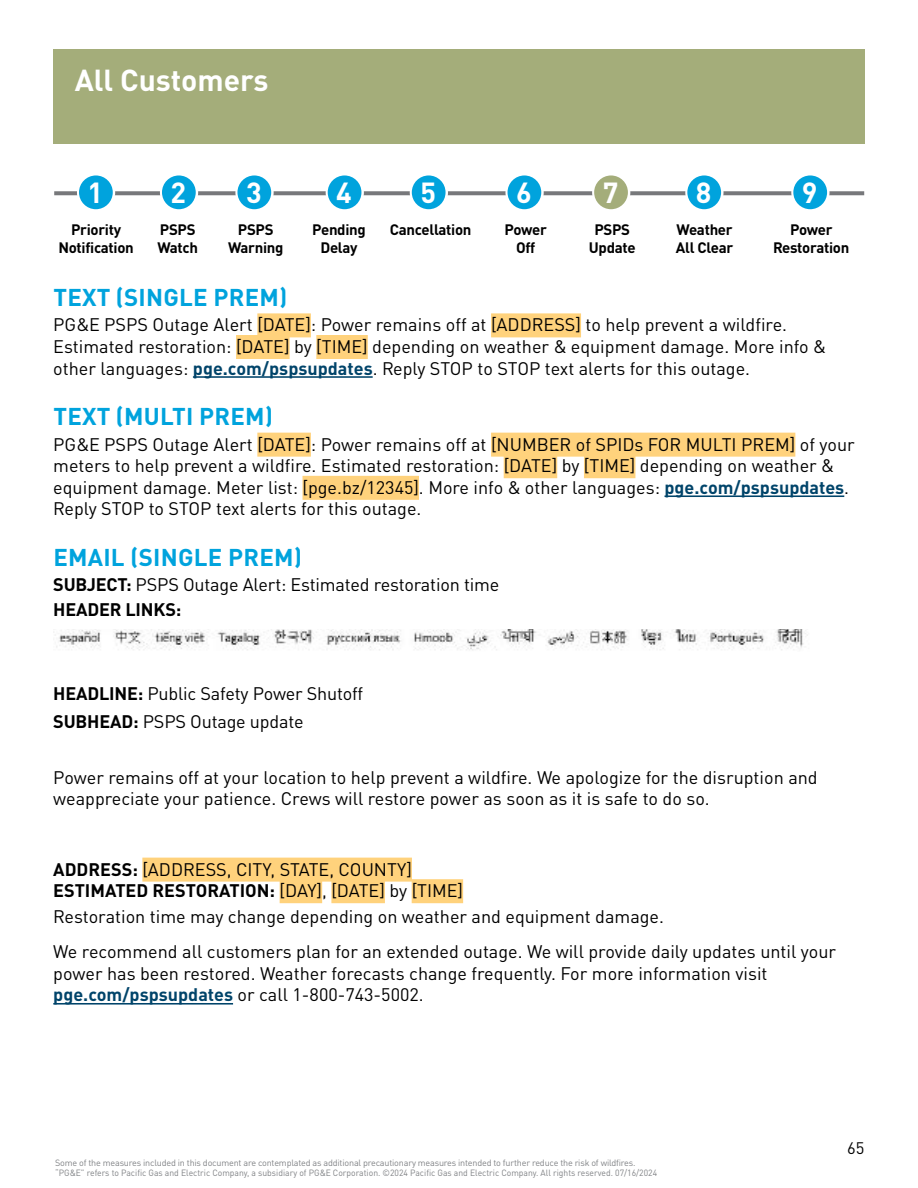
<style>
.page{position:relative;width:918px;height:1188px;background:#fff}
.page>*{position:absolute;margin:0;border:0;box-sizing:border-box;transform-origin:0 0}
.t1{font:700 30px "DINOT";color:#fff}
.t2{font:700 28.8px "DINOT";color:#fff}
.t3{font:700 24px "DINOT";letter-spacing:.01em;color:#00a3dd}
.t4{font:18px/21.6px "DINOT";color:#000}
.t5{font:16.5px "DINOT";color:#000}
.t6{font:700 15px/18px "DINOT";letter-spacing:-.02em;color:#000;text-align:center}
.t7{font:9px/10.5px "DINOT";letter-spacing:-.02em;color:#808285}
.s1{font-weight:700;color:#00446a}
.s2{font-weight:700}
</style>
<div class="page">
<div style="left:53px;top:50px;width:812px;height:94px;background:#a4ad7a"></div>
<div style="left:257px;top:313px;width:54px;height:24px;background:#ffd27c"></div>
<div style="left:491px;top:313px;width:90px;height:24px;background:#ffd27c"></div>
<div style="left:236px;top:335px;width:54px;height:24px;background:#ffd27c"></div>
<div style="left:316px;top:335px;width:52px;height:24px;background:#ffd27c"></div>
<hr style="left:193px;top:376px;width:180px;height:2px;background:#00446a">
<div style="left:257px;top:433px;width:54px;height:24px;background:#ffd27c"></div>
<div style="left:491px;top:433px;width:304px;height:24px;background:#ffd27c"></div>
<div style="left:504px;top:454px;width:53px;height:24px;background:#ffd27c"></div>
<div style="left:584px;top:454px;width:51px;height:24px;background:#ffd27c"></div>
<div style="left:303px;top:476px;width:116px;height:24px;background:#ffd27c"></div>
<hr style="left:665px;top:495px;width:179px;height:2px;background:#00446a">
<div style="left:142px;top:858px;width:270px;height:24px;background:#ffd27c"></div>
<div style="left:280px;top:879px;width:42px;height:24px;background:#ffd27c"></div>
<div style="left:331px;top:879px;width:54px;height:24px;background:#ffd27c"></div>
<div style="left:412px;top:879px;width:51px;height:24px;background:#ffd27c"></div>
<hr style="left:53px;top:1003px;width:180px;height:2px;background:#00446a">
<img style="left:53px;top:630px;width:755px;height:21px">
<svg style="left:54px;top:191px;width:810px;height:4px;background:#808184"></svg>
<svg style="left:78px;top:174px;width:36px;height:37px"></svg>
<div style="left:77px;top:173px;width:38px;height:38px;border:2px solid #fff;border-radius:50%"></div>
<div style="left:79px;top:175px;width:34px;height:34px;background:#00a3dd;border-radius:50%"></div>
<svg style="left:161px;top:174px;width:36px;height:37px"></svg>
<div style="left:160px;top:173px;width:38px;height:38px;border:2px solid #fff;border-radius:50%"></div>
<div style="left:162px;top:175px;width:34px;height:34px;background:#00a3dd;border-radius:50%"></div>
<svg style="left:236px;top:174px;width:37px;height:37px"></svg>
<div style="left:235px;top:173px;width:39px;height:38px;border:2px solid #fff;border-radius:50%"></div>
<div style="left:237px;top:175px;width:34px;height:34px;background:#00a3dd;border-radius:50%"></div>
<svg style="left:326px;top:174px;width:37px;height:37px"></svg>
<div style="left:326px;top:173px;width:38px;height:38px;border:2px solid #fff;border-radius:50%"></div>
<div style="left:328px;top:175px;width:33px;height:34px;background:#00a3dd;border-radius:50%"></div>
<svg style="left:411px;top:174px;width:36px;height:37px"></svg>
<div style="left:410px;top:173px;width:38px;height:38px;border:2px solid #fff;border-radius:50%"></div>
<div style="left:412px;top:175px;width:34px;height:34px;background:#00a3dd;border-radius:50%"></div>
<svg style="left:506px;top:174px;width:37px;height:37px"></svg>
<div style="left:505px;top:173px;width:39px;height:38px;border:2px solid #fff;border-radius:50%"></div>
<div style="left:508px;top:175px;width:33px;height:34px;background:#00a3dd;border-radius:50%"></div>
<svg style="left:593px;top:174px;width:37px;height:37px"></svg>
<div style="left:592px;top:173px;width:38px;height:38px;border:2px solid #fff;border-radius:50%"></div>
<div style="left:594px;top:175px;width:34px;height:34px;background:#a4ad7a;border-radius:50%"></div>
<svg style="left:686px;top:174px;width:37px;height:37px"></svg>
<div style="left:685px;top:173px;width:39px;height:38px;border:2px solid #fff;border-radius:50%"></div>
<div style="left:687px;top:175px;width:34px;height:34px;background:#00a3dd;border-radius:50%"></div>
<svg style="left:792px;top:174px;width:37px;height:37px"></svg>
<div style="left:791px;top:173px;width:39px;height:38px;border:2px solid #fff;border-radius:50%"></div>
<div style="left:793px;top:175px;width:34px;height:34px;background:#00a3dd;border-radius:50%"></div>
<h1 class="t1" style="left:75px;top:57px;width:195px">All Customers</h1>
<h2 class="t2" style="left:88px;top:170px;width:17px">1</h2>
<h2 class="t2" style="left:171px;top:170px;width:17px">2</h2>
<h2 class="t2" style="left:246px;top:170px;width:17px">3</h2>
<h2 class="t2" style="left:336px;top:170px;width:17px">4</h2>
<h2 class="t2" style="left:420px;top:170px;width:17px">5</h2>
<h2 class="t2" style="left:516px;top:170px;width:17px">6</h2>
<h2 class="t2" style="left:603px;top:170px;width:17px">7</h2>
<h2 class="t2" style="left:696px;top:170px;width:17px">8</h2>
<h2 class="t2" style="left:802px;top:170px;width:17px">9</h2>
<p class="t6" style="left:58px;top:219px;width:77px">Priority<br>Notification</p>
<p class="t6" style="left:157px;top:219px;width:42px;text-align:left">PSPS<br>Watch</p>
<p class="t6" style="left:228px;top:219px;width:57px">PSPS<br>Warning</p>
<p class="t6" style="left:312px;top:219px;width:55px">Pending<br>Delay</p>
<p class="t6" style="left:390px;top:219px;width:83px">Cancellation</p>
<p class="t6" style="left:504px;top:219px;width:44px">Power<br>Off</p>
<p class="t6" style="left:589px;top:219px;width:48px">PSPS<br>Update</p>
<p class="t6" style="left:676px;top:219px;width:59px;text-align:left">Weather<br>All Clear</p>
<p class="t6" style="left:773px;top:219px;width:78px">Power<br>Restoration</p>
<h3 class="t3" style="left:53px;top:278px;width:235px">TEXT (SINGLE PREM)</h3>
<p class="t4" style="left:53px;top:313px;width:774px">PG&amp;E PSPS Outage Alert [DATE]: Power remains off at [ADDRESS] to help prevent a wildfire.<br>Estimated restoration: [DATE] by [TIME] depending on weather &amp; equipment damage. More info &amp; other languages: <span class="s1">pge.com/pspsupdates</span>. Reply STOP to STOP text alerts for this outage.</p>
<h3 class="t3" style="left:53px;top:397px;width:221px">TEXT (MULTI PREM)</h3>
<p class="t4" style="left:53px;top:432px;width:803px">PG&amp;E PSPS Outage Alert [DATE]: Power remains off at [NUMBER of SPIDs FOR MULTI PREM] of your meters to help prevent a wildfire. Estimated restoration: [DATE] by [TIME] depending on weather &amp; equipment damage. Meter list: [pge.bz/12345]. More info &amp; other languages: <span class="s1">pge.com/pspsupdates</span>.<br>Reply STOP to STOP text alerts for this outage.</p>
<h3 class="t3" style="left:53px;top:538px;width:250px">EMAIL (SINGLE PREM)</h3>
<p class="t4" style="left:53px;top:570px;width:448px;line-height:25.2px"><span class="s2">SUBJECT:</span> PSPS Outage Alert: Estimated restoration time<br><span class="s2">HEADER LINKS:</span></p>
<p class="t4" style="left:53px;top:678px;width:312px;line-height:27.8px"><span class="s2">HEADLINE:</span> Public Safety Power Shutoff<br><span class="s2">SUBHEAD:</span> PSPS Outage update</p>
<p class="t4" style="left:53px;top:765px;width:766px">Power remains off at your location to help prevent a wildfire. We apologize for the disruption and weappreciate your patience. Crews will restore power as soon as it is safe to do so.</p>
<p class="t4" style="left:53px;top:857px;width:411px"><span class="s2">ADDRESS:</span> [ADDRESS, CITY, STATE, COUNTY]<br><span class="s2">ESTIMATED RESTORATION:</span> [DAY], [DATE] by [TIME]</p>
<p class="t4" style="left:53px;top:897px;width:784px;line-height:35.1px">Restoration time may change depending on weather and equipment damage.<br>We recommend all customers plan for an extended outage. We will provide daily updates until your</p>
<p class="t4" style="left:53px;top:961px;width:716px">power has been restored. Weather forecasts change frequently. For more information visit <span class="s1">pge.com/pspsupdates</span> or call 1-800-743-5002.</p>
<p class="t7" style="left:55px;top:1156px;width:604px">Some of the measures included in this document are contemplated as additional precautionary measures intended to further reduce the risk of wildfires. “PG&amp;E” refers to Pacific Gas and Electric Company, a subsidiary of PG&amp;E Corporation. ©2024 Pacific Gas and Electric Company. All rights reserved. 07/16/2024</p>
<p class="t5" style="left:847px;top:1135px;width:19px">65</p>
</div>
